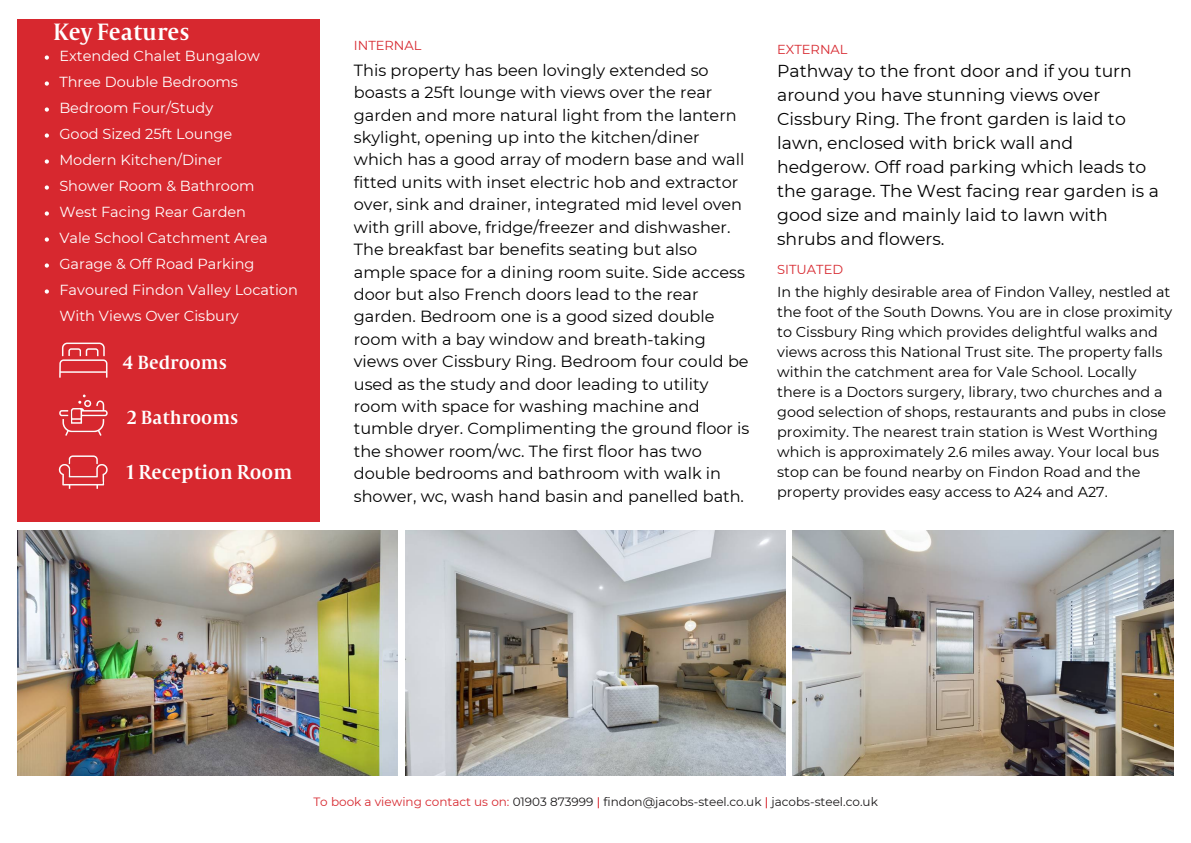
<style>
.page{position:relative;width:1191px;height:843px;background:#fff}
.page>*{position:absolute;margin:0;border:0;box-sizing:border-box;transform-origin:0 0}
.t1{font:26px "Capitolium Road";color:#fff}
.t2{font:22.2px "Capitolium Road";color:#fff}
.t3{font:21px "Capitolium Road";color:#fff}
.t4{font:17.3px/24px "Montserrat";color:#000}
.t5{font:16.1px/22.4px "Montserrat";color:#000}
.t6{font:14.5px/26px "Montserrat";color:#fff}
.t7{font:14.4px/20px "Montserrat";color:#000}
.t8{font:13px "Montserrat";color:#d7282f}
.t9{font:12px "Montserrat";color:#191718}
.s1{color:#d7282f}
.s2{font-weight:500;color:#d7282f}
</style>
<div class="page">
<img style="left:17px;top:530px;width:381px;height:245px">
<img style="left:405px;top:530px;width:380px;height:245px">
<img style="left:792px;top:530px;width:380px;height:245px">
<div style="left:17px;top:19px;width:303px;height:502px;background:#d7282f"></div>
<img style="left:58px;top:455px;width:50px;height:34px">
<img style="left:59px;top:394px;width:49px;height:42px">
<img style="left:59px;top:342px;width:49px;height:36px">
<svg style="left:45px;top:55px;width:4px;height:5px"></svg>
<svg style="left:45px;top:81px;width:4px;height:5px"></svg>
<svg style="left:45px;top:107px;width:4px;height:5px"></svg>
<svg style="left:45px;top:133px;width:4px;height:5px"></svg>
<svg style="left:45px;top:159px;width:4px;height:5px"></svg>
<svg style="left:45px;top:185px;width:4px;height:4px"></svg>
<svg style="left:45px;top:211px;width:4px;height:4px"></svg>
<svg style="left:45px;top:237px;width:4px;height:4px"></svg>
<svg style="left:45px;top:263px;width:4px;height:4px"></svg>
<svg style="left:45px;top:289px;width:4px;height:4px"></svg>
<h2 class="t1" style="left:53px;top:23px;width:138px">Key Features</h2>
<p class="t6" style="left:59px;top:43px;width:202px">Extended Chalet Bungalow</p>
<p class="t6" style="left:59px;top:69px;width:180px">Three Double Bedrooms</p>
<p class="t6" style="left:59px;top:95px;width:155px">Bedroom Four/Study</p>
<p class="t6" style="left:59px;top:121px;width:174px">Good Sized 25ft Lounge</p>
<p class="t6" style="left:59px;top:147px;width:164px">Modern Kitchen/Diner</p>
<p class="t6" style="left:59px;top:173px;width:197px">Shower Room &amp; Bathroom</p>
<p class="t6" style="left:59px;top:199px;width:188px">West Facing Rear Garden</p>
<p class="t6" style="left:59px;top:225px;width:210px">Vale School Catchment Area</p>
<h2 class="t6" style="left:59px;top:251px;width:197px">Garage &amp; Off Road Parking</h2>
<p class="t6" style="left:59px;top:277px;width:240px">Favoured Findon Valley Location<br>With Views Over Cisbury</p>
<p class="t3" style="left:123px;top:355px;width:106px">4 Bedrooms</p>
<h2 class="t3" style="left:127px;top:410px;width:113px">2 Bathrooms</h2>
<h5 class="t2" style="left:127px;top:464px;width:167px">1 Reception Room</h5>
<h3 class="t8" style="left:354px;top:37px;width:69px">INTERNAL</h3>
<h5 class="t5" style="left:354px;top:59px;width:397px">This property has been lovingly extended so boasts a 25ft lounge with views over the rear garden and more natural light from the lantern skylight, opening up into the kitchen/diner which has a good array of modern base and wall fitted units with inset electric hob and extractor over, sink and drainer, integrated mid level oven with grill above, fridge/freezer and dishwasher.<br>The breakfast bar benefits seating but also ample space for a dining room suite. Side access door but also French doors lead to the rear garden. Bedroom one is a good sized double room with a bay window and breath-taking views over Cissbury Ring. Bedroom four could be used as the study and door leading to utility room with space for washing machine and tumble dryer. Complimenting the ground floor is the shower room/wc. The first floor has two double bedrooms and bathroom with walk in shower, wc, wash hand basin and panelled bath.</h5>
<h3 class="t8" style="left:777px;top:41px;width:72px">EXTERNAL</h3>
<h5 class="t4" style="left:777px;top:59px;width:383px">Pathway to the front door and if you turn around you have stunning views over Cissbury Ring. The front garden is laid to lawn, enclosed with brick wall and hedgerow. Off road parking which leads to the garage. The West facing rear garden is a good size and mainly laid to lawn with shrubs and flowers.</h5>
<h4 class="t8" style="left:777px;top:261px;width:67px">SITUATED</h4>
<p class="t7" style="left:777px;top:282px;width:396px">In the highly desirable area of Findon Valley, nestled at the foot of the South Downs. You are in close proximity to Cissbury Ring which provides delightful walks and views across this National Trust site. The property falls within the catchment area for Vale School. Locally there is a Doctors surgery, library, two churches and a good selection of shops, restaurants and pubs in close proximity. The nearest train station is West Worthing which is approximately 2.6 miles away. Your local bus stop can be found nearby on Findon Road and the property provides easy access to A24 and A27.</p>
<p class="t9" style="left:313px;top:794px;width:566px"><span class="s1">To book a viewing contact us on:</span> 01903 873999 <span class="s2">|</span> findon@jacobs-steel.co.uk <span class="s2">|</span> jacobs-steel.co.uk</p>
</div>
